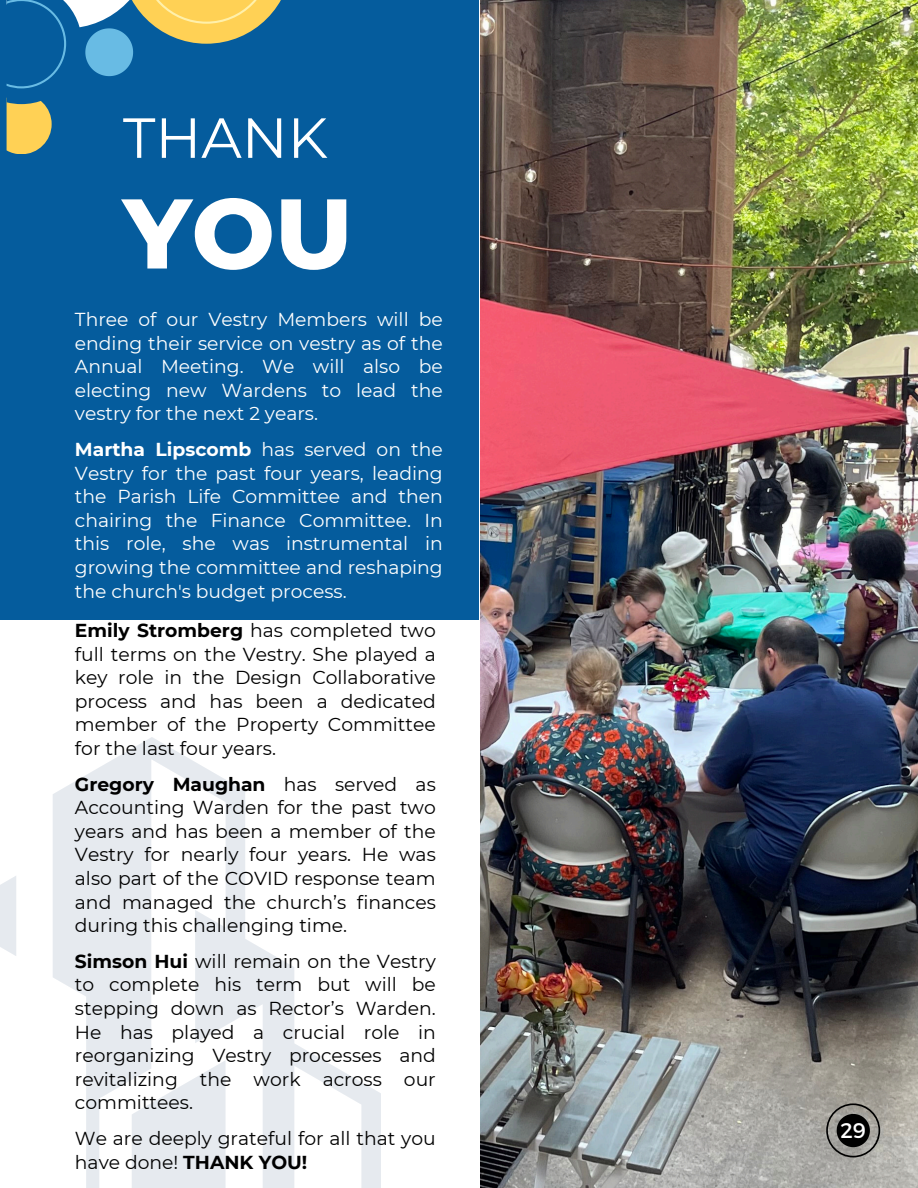
<style>
.page{position:relative;width:918px;height:1188px;background:#fff}
.page>*{position:absolute;margin:0;border:0;box-sizing:border-box;transform-origin:0 0}
.t1{font:800 98.7px "Montserrat";color:#fff}
.t2{font:56.4px "Montserrat";color:#fff}
.t3{font:21.15px "Montserrat";color:#fff}
.t4{font:18.75px/23.5px "Montserrat";color:#000;text-align:justify}
.t5{font:18.75px/23.5px "Montserrat";color:#fff;text-align:justify}
.s1{font-weight:700}
</style>
<div class="page">
<img style="left:480px;top:0;width:438px;height:1188px">
<div style="left:0;top:0;width:479px;height:620px;background:#055c9d"></div>
<svg style="left:0;top:737px;width:381px;height:451px"></svg>
<svg style="left:826px;top:1103px;width:54px;height:54px;background:#656460"></svg>
<svg style="left:7px;top:0;width:274px;height:154px"></svg>
<p class="t2" style="left:123px;top:103px;width:206px">THANK</p>
<h2 class="t1" style="left:123px;top:173px;width:231px">YOU</h2>
<h1 class="t5" style="left:75px;top:308px;width:369px">Three of our Vestry Members will be ending their service on vestry as of the Annual Meeting. We will also be electing new Wardens to lead the vestry for the next 2 years.</h1>
<p class="t5" style="left:75px;top:438px;width:369px"><span class="s1">Martha Lipscomb</span> has served on the Vestry for the past four years, leading the Parish Life Committee and then chairing the Finance Committee. In this role, she was instrumental in growing the committee and reshaping the church's budget process.</p>
<p class="t4" style="left:75px;top:619px;width:362px"><span class="s1">Emily Stromberg</span> has completed two full terms on the Vestry. She played a key role in the Design Collaborative process and has been a dedicated member of the Property Committee for the last four years.</p>
<p class="t4" style="left:75px;top:772px;width:362px"><span class="s1">Gregory Maughan</span> has served as Accounting Warden for the past two years and has been a member of the Vestry for nearly four years. He was also part of the COVID response team and managed the church’s finances during this challenging time.</p>
<p class="t4" style="left:75px;top:949px;width:362px"><span class="s1">Simson Hui</span> will remain on the Vestry to complete his term but will be stepping down as Rector’s Warden.<br>He has played a crucial role in reorganizing Vestry processes and revitalizing the work across our committees.</p>
<p class="t4" style="left:75px;top:1127px;width:362px">We are deeply grateful for all that you have done! <span class="s1">THANK YOU!</span></p>
<p class="t3" style="left:841px;top:1117px;width:27px">29</p>
</div>
